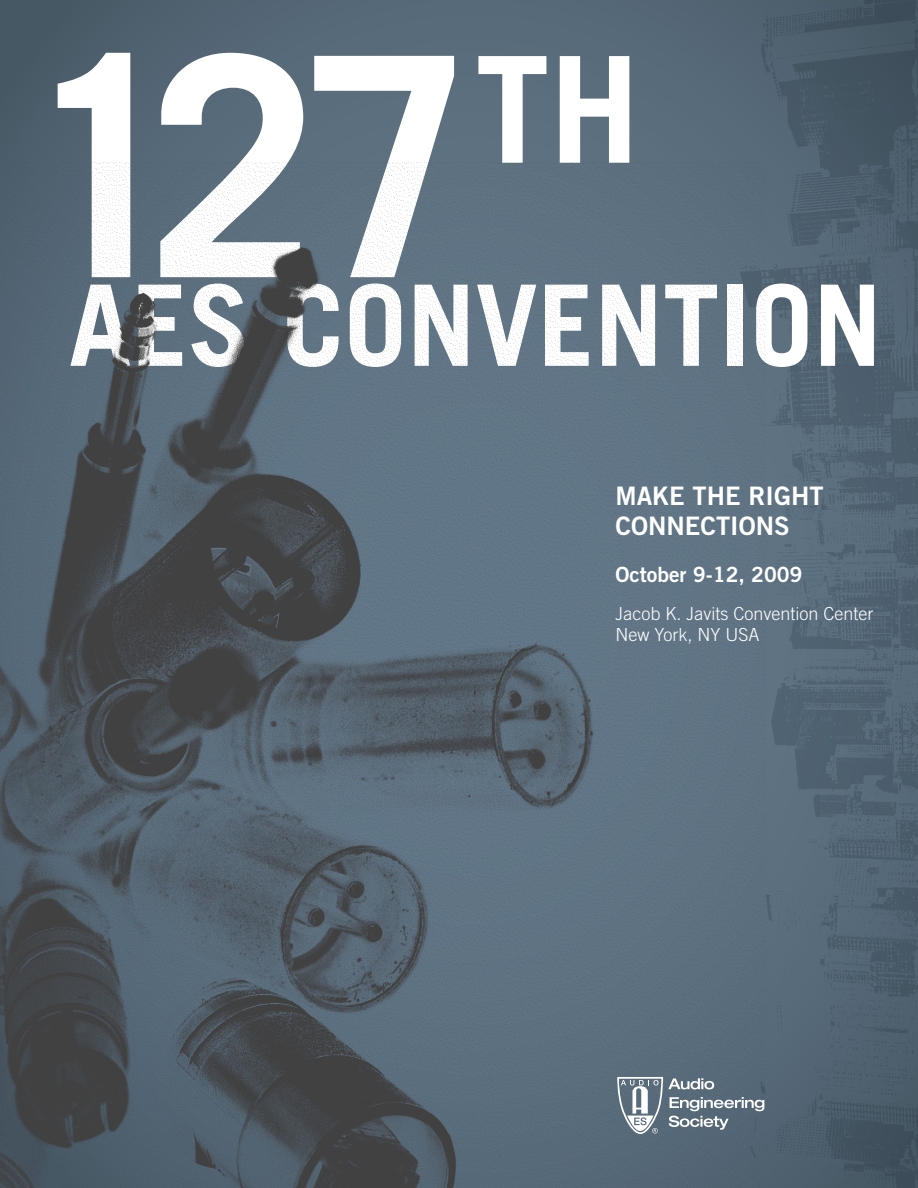
<style>
.page{position:relative;width:918px;height:1188px;background:#fff}
.page>*{position:absolute;margin:0;border:0;box-sizing:border-box;transform-origin:0 0}
.t1{font:700 306.6px "Trade Gothic";color:#fff}
.t2{font:700 112.5px "Trade Gothic";color:#fff}
.t3{font:25.5px/30.6px "Trade Gothic Bold Two";color:#fff}
.t4{font:21px "Trade Gothic Bold Two";color:#fff}
.t5{font:300 18px/21.6px "Trade Gothic";color:#fff}
</style>
<div class="page">
<svg style="left:0;top:0;width:726px;height:158px;background:#556877"></svg>
<img style="left:726px;top:0;width:192px;height:1188px">
<img style="left:0;top:158px;width:767px;height:1030px">
<svg style="left:617px;top:1077px;width:147px;height:57px;background:#7a8994"></svg>
<h1 class="t1" style="left:20px;top:-21px;width:622px">127<sup>TH</sup></h1>
<h2 class="t2" style="left:69px;top:257px;width:814px">AES CONVENTION</h2>
<h3 class="t3" style="left:615px;top:480px;width:210px">MAKE THE RIGHT<br>CONNECTIONS</h3>
<p class="t4" style="left:615px;top:561px;width:189px">OCTOBER 9-12, 2009</p>
<p class="t5" style="left:615px;top:602px;width:260px">Jacob K. Javits Convention Center<br>New York, NY USA</p>
</div>
